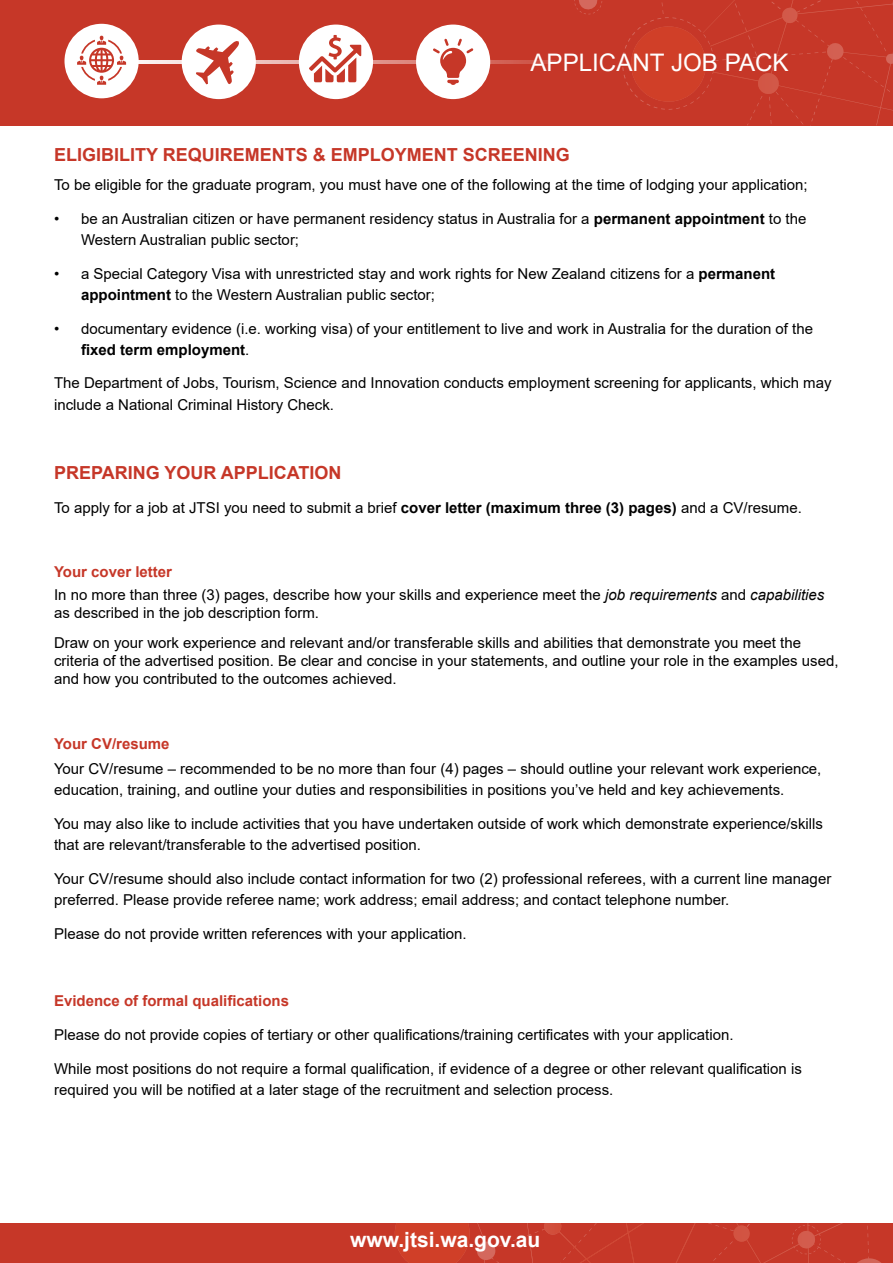
<style>
.page{position:relative;width:893px;height:1263px;background:#fff}
.page>*{position:absolute;margin:0;border:0;box-sizing:border-box;transform-origin:0 0}
.t1{font:24.15px "Arial";color:#fff}
.t2{font:700 21px "Arial";color:#fff}
.Main_Heading{font:700 18px "Arial";color:#c63728}
.Main_Text{font:700 18px "Arial";color:#c63728}
.Main_Text-2{font:15px/21px "Arial";color:#000}
.Bullet_Point1{font:15px/21px "Arial";color:#000}
.Main_Text-3{font:700 15px "Arial";color:#c63728}
.Sub_Heading{font:700 15px "Arial";color:#c63728}
.s1{font-weight:700}
.s2{font-style:italic}
</style>
<div class="page">
<div style="left:0;top:0;width:893px;height:125px;background:#c63728"></div>
<svg style="left:494px;top:0;width:399px;height:126px"></svg>
<svg style="left:139px;top:60px;width:416px;height:4px"></svg>
<div style="left:65px;top:24px;width:74px;height:74px;background:#fff;border-radius:50%"></div>
<svg style="left:77px;top:36px;width:49px;height:49px"></svg>
<div style="left:182px;top:25px;width:74px;height:74px;background:#fff;border-radius:50%"></div>
<svg style="left:196px;top:41px;width:43px;height:44px"></svg>
<div style="left:416px;top:25px;width:74px;height:74px;background:#fff;border-radius:50%"></div>
<svg style="left:433px;top:39px;width:40px;height:46px"></svg>
<div style="left:299px;top:25px;width:74px;height:74px;background:#fff;border-radius:50%"></div>
<svg style="left:309px;top:35px;width:52px;height:47px"></svg>
<div style="left:0;top:1223px;width:893px;height:40px;background:#c63728"></div>
<svg style="left:867px;top:1226px;width:2px;height:27px"></svg>
<svg style="left:395px;top:1223px;width:450px;height:40px"></svg>
<h1 class="t1" style="left:530px;top:45px;width:260px">APPLICANT JOB PACK</h1>
<p class="Main_Heading" style="left:54px;top:142px;width:517px">ELIGIBILITY REQUIREMENTS &amp; EMPLOYMENT SCREENING</p>
<p class="Main_Text-2" style="left:54px;top:175px;width:755px">To be eligible for the graduate program, you must have one of the following at the time of lodging your application;</p>
<p class="Bullet_Point1" style="left:81px;top:208px;width:727px;text-indent:-27px">• be an Australian citizen or have permanent residency status in Australia for a <span class="s1">permanent appointment</span> to the<br>Western Australian public sector;</p>
<p class="Bullet_Point1" style="left:81px;top:263px;width:696px;text-indent:-27px">• a Special Category Visa with unrestricted stay and work rights for New Zealand citizens for a <span class="s1">permanent appointment</span> to the Western Australian public sector;</p>
<p class="Bullet_Point1" style="left:81px;top:318px;width:734px;text-indent:-27px">• documentary evidence (i.e. working visa) of your entitlement to live and work in Australia for the duration of the <span class="s1">fixed term employment</span>.</p>
<p class="Main_Text-2" style="left:54px;top:372px;width:779px;line-height:21.6px">The Department of Jobs, Tourism, Science and Innovation conducts employment screening for applicants, which may include a National Criminal History Check.</p>
<p class="Main_Text" style="left:54px;top:460px;width:289px">PREPARING YOUR APPLICATION</p>
<p class="Main_Text-2" style="left:54px;top:497px;width:749px">To apply for a job at JTSI you need to submit a brief <span class="s1">cover letter (maximum three (3) pages)</span> and a CV/resume.</p>
<p class="Sub_Heading" style="left:54px;top:561px;width:120px">Your cover letter</p>
<p class="Bullet_Point1" style="left:54px;top:585px;width:772px;line-height:18px">In no more than three (3) pages, describe how your skills and experience meet the <span class="s2">job requirements</span> and <span class="s2">capabilities </span>as described in the job description form.</p>
<p class="Bullet_Point1" style="left:54px;top:634px;width:786px;line-height:18px">Draw on your work experience and relevant and/or transferable skills and abilities that demonstrate you meet the criteria of the advertised position. Be clear and concise in your statements, and outline your role in the examples used, and how you contributed to the outcomes achieved.</p>
<p class="Sub_Heading" style="left:54px;top:733px;width:117px">Your CV/resume</p>
<p class="Main_Text-2" style="left:54px;top:758px;width:769px">Your CV/resume – recommended to be no more than four (4) pages – should outline your relevant work experience, education, training, and outline your duties and responsibilities in positions you’ve held and key achievements.</p>
<p class="Main_Text-2" style="left:54px;top:813px;width:770px">You may also like to include activities that you have undertaken outside of work which demonstrate experience/skills that are relevant/transferable to the advertised position.</p>
<p class="Main_Text-2" style="left:54px;top:868px;width:779px">Your CV/resume should also include contact information for two (2) professional referees, with a current line manager preferred. Please provide referee name; work address; email address; and contact telephone number.</p>
<p class="Main_Text-2" style="left:54px;top:923px;width:414px">Please do not provide written references with your application.</p>
<p class="Main_Text-3" style="left:54px;top:990px;width:237px">Evidence of formal qualifications</p>
<p class="Main_Text-2" style="left:54px;top:1024px;width:681px">Please do not provide copies of tertiary or other qualifications/training certificates with your application.</p>
<p class="Main_Text-2" style="left:54px;top:1057px;width:749px;line-height:21.6px">While most positions do not require a formal qualification, if evidence of a degree or other relevant qualification is required you will be notified at a later stage of the recruitment and selection process.</p>
<h2 class="t2" style="left:350px;top:1225px;width:192px">www.jtsi.wa.gov.au</h2>
</div>
